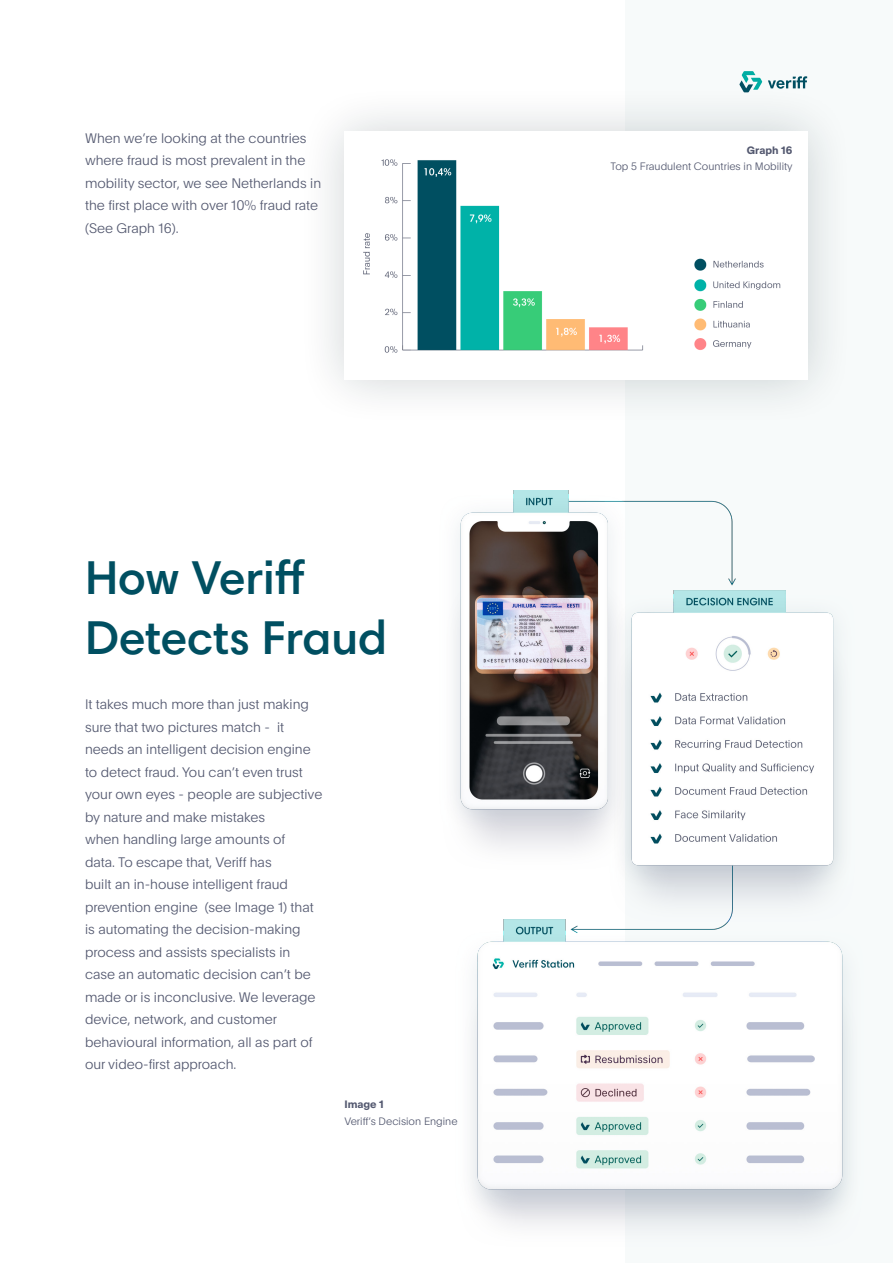
<style>
.page{position:relative;width:893px;height:1263px;background:#fff}
.page>*{position:absolute;margin:0;border:0;box-sizing:border-box;transform-origin:0 0}
.t1{font:600 48px/60px "Harmonia Sans Pro Cyr";letter-spacing:-.005em;color:#004f61}
.t2{font:100 13.5px/22.5px "Plain";color:#545970}
.t3{font:100 10.5px "Plain";color:#545970}
.t4{font:700 10.5px "Plain";color:#545970}
</style>
<div class="page">
<div style="left:625px;top:0;width:268px;height:1263px;background:#f7fafa"></div>
<svg style="left:739px;top:71px;width:23px;height:13px"></svg>
<svg style="left:768px;top:76px;width:39px;height:8px"></svg>
<div style="left:297px;top:84px;width:558px;height:343px;background:#0e242c;opacity:.2"></div>
<img style="left:344px;top:132px;width:463px;height:248px">
<img style="left:454px;top:491px;width:396px;height:735px">
<p class="t2" style="left:85px;top:126px;width:238px">When we’re looking at the countries where fraud is most prevalent in the mobility sector, we see Netherlands in the first place with over 10% fraud rate</p>
<p class="t2" style="left:85px;top:216px;width:95px">(See Graph 16).</p>
<p class="t1" style="left:85px;top:547px;width:304px">How Veriff<br>Detects Fraud</p>
<p class="t2" style="left:85px;top:693px;width:239px">It takes much more than just making sure that two pictures match - it needs an intelligent decision engine to detect fraud. You can’t even trust your own eyes - people are subjective by nature and make mistakes<br>when handling large amounts of<br>data. To escape that, Veriff has<br>built an in-house intelligent fraud prevention engine (see Image 1) that is automating the decision-making process and assists specialists in case an automatic decision can’t be made or is inconclusive. We leverage device, network, and customer behavioural information, all as part of our video-first approach.</p>
<p class="t4" style="left:344px;top:1097px;width:41px">Image 1</p>
<p class="t3" style="left:344px;top:1113px;width:115px">Veriff’s Decision Engine</p>
<p class="t4" style="left:747px;top:142px;width:47px">Graph 16</p>
<p class="t3" style="left:611px;top:159px;width:183px">Top 5 Fraudulent Countries in Mobility</p>
</div>
